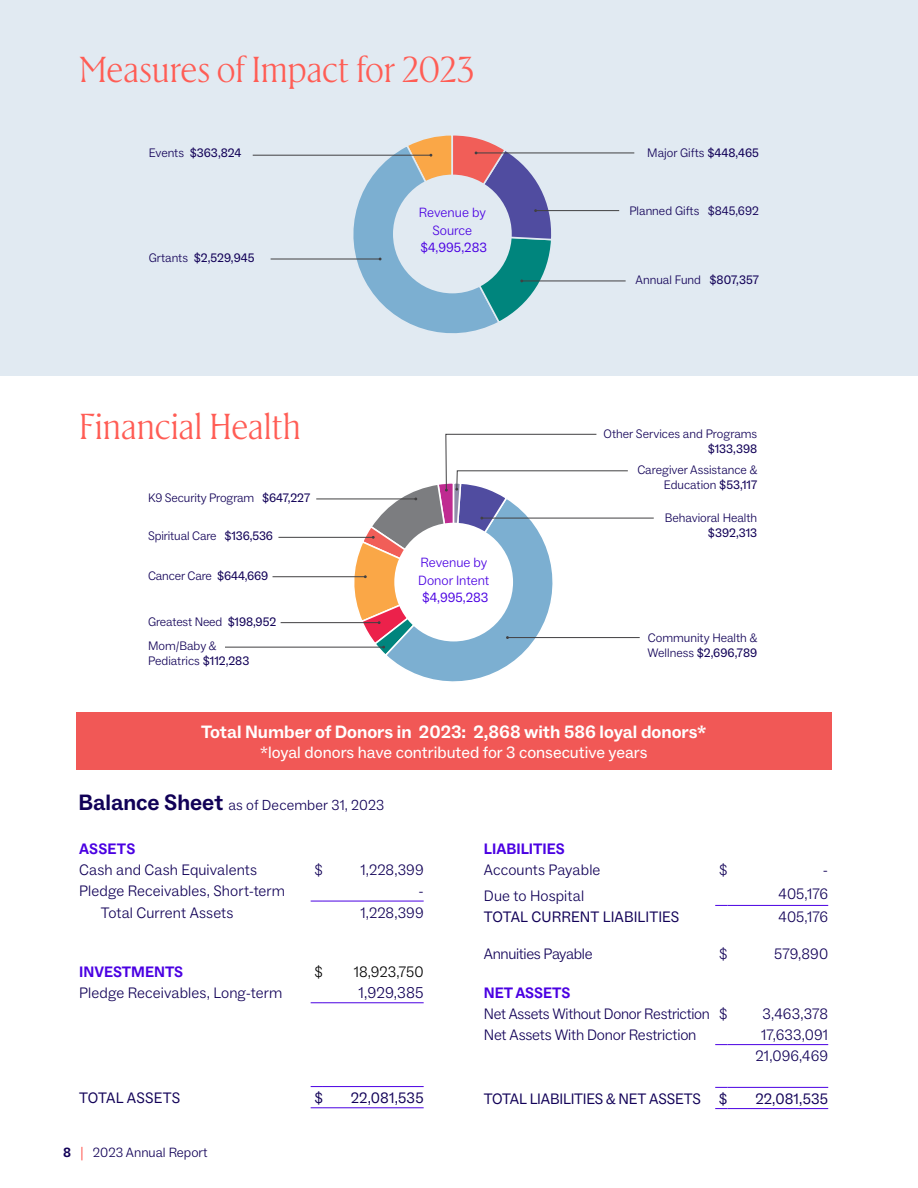
<style>
.page{position:relative;width:918px;height:1188px;background:#fff}
.page>*{position:absolute;margin:0;border:0;box-sizing:border-box;transform-origin:0 0}
.t1{font:36px "Rector";color:#ff5d55}
.t2{font:700 18px "ABC Social";color:#fff}
.t3{font:16.5px "ABC Social";color:#fff}
.t4{font:300 15.75px "ABC Social";color:#110057}
.t5{font:300 15.3px/25.7px "ABC Social";color:#110057}
.t6{font:15.3px "ABC Social";color:#110057}
.t7{font:700 15.3px "ABC Social";color:#4a00e2}
.t8{font:300 15.3px "ABC Social";letter-spacing:-.02em;color:#110057}
.t9{font:300 15.3px "ABC Social";letter-spacing:-.025em;color:#110057}
.t10{font:300 15.3px "ABC Social";color:#000}
.t11{font:300 14.7px "ABC Social";letter-spacing:.01em;color:#110057}
.t12{font:300 13.5px/17.7px "ABC Social";color:#4a00e2;text-align:center}
.t13{font:13.5px "ABC Social";color:#4a00e2}
.t14{font:300 13.5px "ABC Social";color:#110057}
.t15{font:300 12.3px/14.9px "ABC Social";color:#110057}
.t16{font:12.3px "ABC Social";color:#110057}
.s1{font-weight:300}
.s2{font-weight:400}
.s3{font-weight:700;font-size:22.35px}
.s4{font-weight:700}
.s5{font-weight:400;color:#ff5d55}
</style>
<div class="page">
<div style="left:0;top:0;width:918px;height:376px;background:#e1eaf2"></div>
<hr style="left:536px;top:210px;width:83px;height:1px;background:#414042">
<hr style="left:522px;top:281px;width:104px;height:1px;background:#414042">
<hr style="left:476px;top:153px;width:158px;height:1px;background:#414042">
<hr style="left:253px;top:155px;width:178px;height:1px;background:#414042">
<hr style="left:271px;top:259px;width:109px;height:1px;background:#414042">
<svg style="left:348px;top:135px;width:206px;height:199px"></svg>
<svg style="left:311px;top:901px;width:12px;height:1px"></svg>
<hr style="left:323px;top:901px;width:101px;height:1px;background:#4a00e2">
<svg style="left:311px;top:1002px;width:12px;height:1px"></svg>
<hr style="left:323px;top:1002px;width:101px;height:1px;background:#4a00e2">
<svg style="left:311px;top:1086px;width:12px;height:1px"></svg>
<hr style="left:323px;top:1086px;width:101px;height:1px;background:#4a00e2">
<svg style="left:311px;top:1107px;width:12px;height:1px"></svg>
<hr style="left:323px;top:1107px;width:101px;height:1px;background:#4a00e2">
<svg style="left:715px;top:905px;width:13px;height:1px"></svg>
<hr style="left:728px;top:905px;width:100px;height:1px;background:#4a00e2">
<svg style="left:715px;top:1044px;width:13px;height:1px"></svg>
<hr style="left:728px;top:1044px;width:100px;height:1px;background:#4a00e2">
<svg style="left:715px;top:1087px;width:13px;height:1px"></svg>
<hr style="left:728px;top:1087px;width:100px;height:1px;background:#4a00e2">
<svg style="left:715px;top:1108px;width:13px;height:1px"></svg>
<hr style="left:728px;top:1108px;width:100px;height:1px;background:#4a00e2">
<hr style="left:507px;top:637px;width:133px;height:1px;background:#414042">
<hr style="left:225px;top:647px;width:159px;height:1px;background:#414042">
<hr style="left:316px;top:499px;width:100px;height:1px;background:#414042">
<hr style="left:278px;top:537px;width:95px;height:1px;background:#414042">
<hr style="left:273px;top:576px;width:92px;height:1px;background:#414042">
<hr style="left:281px;top:622px;width:98px;height:1px;background:#414042">
<div style="left:77px;top:712px;width:755px;height:58px;background:#f15856"></div>
<hr style="left:482px;top:518px;width:172px;height:1px;background:#414042">
<svg style="left:351px;top:434px;width:278px;height:248px"></svg>
<h1 class="t1" style="left:79px;top:45px;width:396px">Measures of Impact for 2023</h1>
<p class="t16" style="left:149px;top:145px;width:94px"><span class="s1">Events</span> $363,824</p>
<p class="t16" style="left:149px;top:250px;width:107px"><span class="s1">Grtants</span> $2,529,945</p>
<h1 class="t1" style="left:79px;top:402px;width:223px">Financial Health</h1>
<p class="t15" style="left:148px;top:491px;width:164px">K9 Security Program <span class="s2">$647,227</span></p>
<p class="t15" style="left:148px;top:529px;width:127px">Spiritual Care <span class="s2">$136,536</span></p>
<p class="t15" style="left:148px;top:568px;width:122px">Cancer Care <span class="s2">$644,669</span></p>
<p class="t15" style="left:148px;top:614px;width:130px">Greatest Need <span class="s2">$198,952</span></p>
<p class="t15" style="left:148px;top:639px;width:103px">Mom/Baby &amp;<br>Pediatrics <span class="s2">$112,283</span></p>
<p class="t12" style="left:419px;top:204px;width:68px">Revenue by<br>Source</p>
<p class="t13" style="left:421px;top:239px;width:68px">$4,995,283</p>
<p class="t12" style="left:418px;top:554px;width:73px;text-align:left">Revenue by<br>Donor Intent</p>
<p class="t13" style="left:422px;top:589px;width:68px">$4,995,283</p>
<p class="t15" style="left:647px;top:145px;width:113px">Major Gifts <span class="s2">$448,465</span></p>
<p class="t15" style="left:629px;top:204px;width:131px">Planned Gifts <span class="s2">$845,692</span></p>
<p class="t15" style="left:636px;top:272px;width:125px">Annual Fund <span class="s2">$807,357</span></p>
<p class="t15" style="left:604px;top:427px;width:155px">Other Services and Programs</p>
<p class="t16" style="left:708px;top:441px;width:51px">$133,398</p>
<p class="t15" style="left:637px;top:463px;width:122px;text-align:right">Caregiver Assistance &amp;<br>Education <span class="s2">$53,117</span></p>
<p class="t15" style="left:665px;top:510px;width:94px">Behavioral Health</p>
<p class="t16" style="left:708px;top:525px;width:51px">$392,313</p>
<p class="t15" style="left:648px;top:631px;width:111px">Community Health &amp;<br>Wellness <span class="s2">$2,696,789</span></p>
<h2 class="t2" style="left:201px;top:721px;width:507px">Total Number of Donors in 2023: 2,868 with 586 loyal donors*</h2>
<h3 class="t3" style="left:260px;top:742px;width:389px">*loyal donors have contributed for 3 consecutive years</h3>
<p class="t11" style="left:78px;top:796px;width:307px"><span class="s3">Balance Sheet</span> as of December 31, 2023</p>
<p class="t7" style="left:79px;top:839px;width:58px">ASSETS</p>
<p class="t5" style="left:79px;top:857px;width:179px">Cash and Cash Equivalents</p>
<p class="t5" style="left:315px;top:857px;width:10px">$</p>
<p class="t5" style="left:360px;top:857px;width:65px">1,228,399</p>
<p class="t5" style="left:79px;top:879px;width:207px">Pledge Receivables, Short-term</p>
<p class="t5" style="left:418px;top:879px;width:7px">-</p>
<p class="t5" style="left:101px;top:900px;width:134px">Total Current Assets</p>
<p class="t5" style="left:360px;top:900px;width:65px">1,228,399</p>
<p class="t7" style="left:79px;top:962px;width:105px">INVESTMENTS</p>
<p class="t10" style="left:315px;top:962px;width:10px">$</p>
<p class="t10" style="left:354px;top:962px;width:71px">18,923,750</p>
<p class="t5" style="left:79px;top:980px;width:205px">Pledge Receivables, Long-term</p>
<p class="t4" style="left:359px;top:983px;width:67px">1,929,385</p>
<p class="t6" style="left:79px;top:1089px;width:102px">TOTAL ASSETS</p>
<p class="t6" style="left:314px;top:1089px;width:10px">$</p>
<p class="t6" style="left:351px;top:1089px;width:74px">22,081,535</p>
<p class="t14" style="left:63px;top:1144px;width:146px"><span class="s4">8</span> <span class="s5">|</span> 2023 Annual Report</p>
<p class="t7" style="left:484px;top:839px;width:83px">LIABILITIES</p>
<p class="t5" style="left:484px;top:857px;width:118px">Accounts Payable<br>Due to Hospital</p>
<p class="t5" style="left:719px;top:857px;width:10px">$</p>
<p class="t5" style="left:778px;top:858px;width:51px;line-height:23.7px;text-align:right">-<br>405,176</p>
<p class="t6" style="left:484px;top:907px;width:197px">TOTAL CURRENT LIABILITIES</p>
<p class="t5" style="left:778px;top:904px;width:51px">405,176</p>
<p class="t9" style="left:484px;top:945px;width:110px">Annuities Payable</p>
<p class="t5" style="left:719px;top:941px;width:10px">$</p>
<p class="t5" style="left:774px;top:941px;width:56px">579,890</p>
<p class="t7" style="left:484px;top:983px;width:88px">NET ASSETS</p>
<p class="t8" style="left:484px;top:1004px;width:245px">Net Assets Without Donor Restriction $</p>
<p class="t5" style="left:763px;top:1001px;width:67px">3,463,378</p>
<p class="t5" style="left:484px;top:1022px;width:214px">Net Assets With Donor Restriction</p>
<p class="t5" style="left:755px;top:1024px;width:74px;line-height:21.1px;text-align:center">17,633,091<br>21,096,469</p>
<p class="t6" style="left:484px;top:1089px;width:245px">TOTAL LIABILITIES &amp; NET ASSETS $</p>
<p class="t6" style="left:755px;top:1089px;width:74px">22,081,535</p>
</div>
